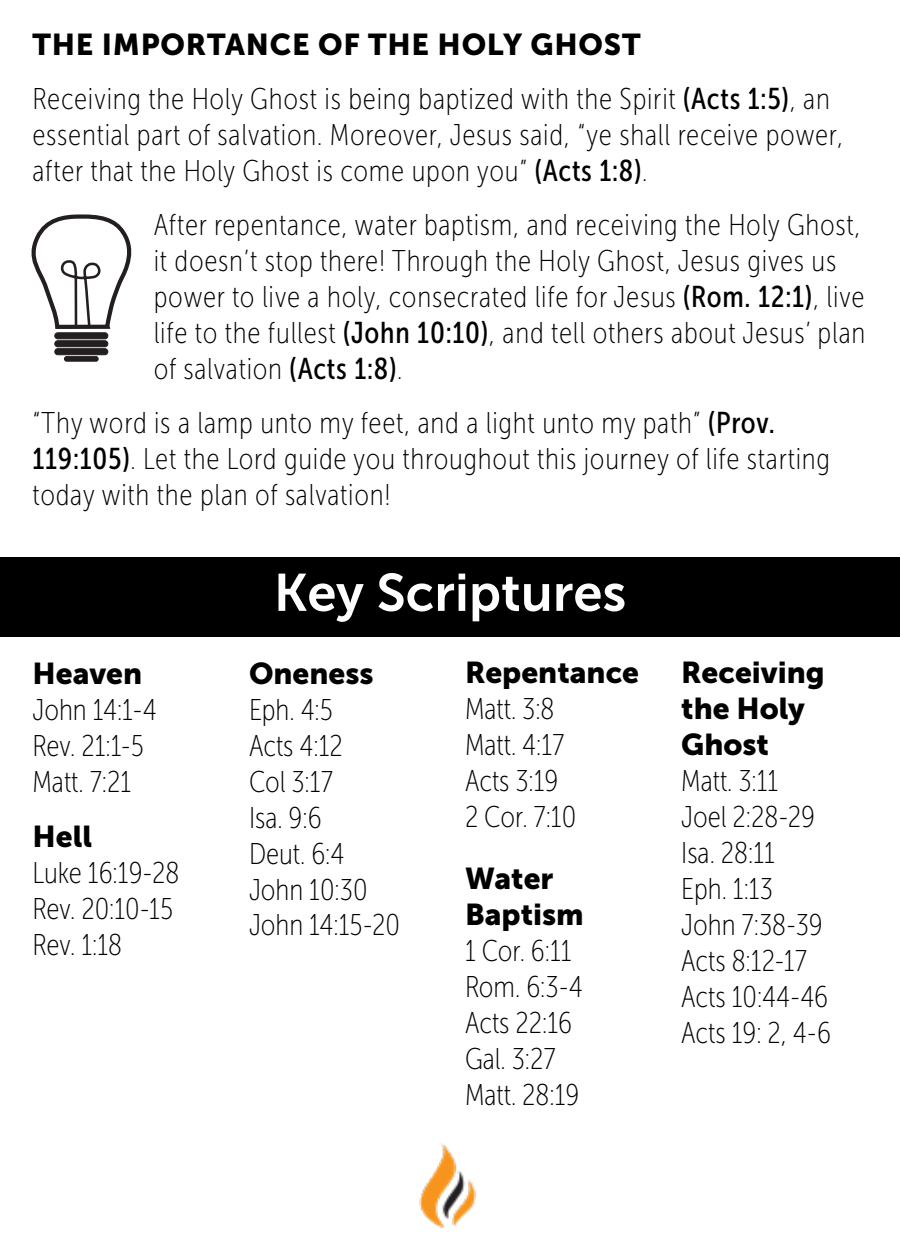
<style>
.page{position:relative;width:900px;height:1260px;background:#fff}
.page>*{position:absolute;margin:0;border:0;box-sizing:border-box;transform-origin:0 0}
.t1{font:52.5px "Museo Sans 700";color:#fff}
.t2{font:30px/36px "Museo Sans Cond 100";letter-spacing:.025em;color:#000}
.t3{font:30px/36px "Museo Sans Cond 100";color:#000}
.t4{font:30px/36px "Museo Sans 900";color:#000}
.t5{font:30px "Museo Sans 900";letter-spacing:.025em;color:#000}
.s1{font-family:"Museo Sans Cond 500"}
</style>
<div class="page">
<div style="left:0;top:557px;width:900px;height:80px;background:#000"></div>
<img style="left:419px;top:1143px;width:57px;height:85px">
<div style="left:55px;top:333px;width:53px;height:6px;background:#231f20;border-radius:3px"></div>
<div style="left:55px;top:333px;width:53px;height:6px;border:1px solid #231f20;border-radius:3px"></div>
<div style="left:55px;top:341px;width:53px;height:6px;background:#231f20;border-radius:3px"></div>
<div style="left:55px;top:341px;width:53px;height:6px;border:1px solid #231f20;border-radius:3px"></div>
<div style="left:55px;top:349px;width:53px;height:6px;background:#231f20;border-radius:3px"></div>
<div style="left:55px;top:349px;width:53px;height:6px;border:1px solid #231f20;border-radius:3px"></div>
<div style="left:64px;top:357px;width:34px;height:4px;border:1px solid #231f20;border-radius:2px"></div>
<svg style="left:32px;top:214px;width:99px;height:115px"></svg>
<p class="t5" style="left:32px;top:27px;width:610px">THE IMPORTANCE OF THE HOLY GHOST</p>
<p class="t2" style="left:32px;top:81px;width:812px">Receiving the Holy Ghost is being baptized with the Spirit <span class="s1">(Acts 1:5)</span>, an essential part of salvation. Moreover, Jesus said, “ye shall receive power, after that the Holy Ghost is come upon you” <span class="s1">(Acts 1:8)</span>.</p>
<p class="t2" style="left:154px;top:207px;width:713px">After repentance, water baptism, and receiving the Holy Ghost, it doesn’t stop there! Through the Holy Ghost, Jesus gives us power to live a holy, consecrated life for Jesus <span class="s1">(Rom. 12:1)</span>, live life to the fullest <span class="s1">(John 10:10)</span>, and tell others about Jesus’ plan of salvation <span class="s1">(Acts 1:8)</span>.</p>
<p class="t2" style="left:32px;top:405px;width:799px">“Thy word is a lamp unto my feet, and a light unto my path” <span class="s1">(Prov.<br>119:105)</span>. Let the Lord guide you throughout this journey of life starting today with the plan of salvation!</p>
<p class="t4" style="left:32px;top:655px;width:111px">Heaven</p>
<p class="t3" style="left:32px;top:692px;width:126px">John 14:1-4<br>Rev. 21:1-5<br>Matt. 7:21</p>
<p class="t4" style="left:32px;top:818px;width:61px">Hell</p>
<p class="t3" style="left:32px;top:855px;width:148px">Luke 16:19-28<br>Rev. 20:10-15<br>Rev. 1:18</p>
<h1 class="t1" style="left:274px;top:564px;width:354px">Key Scriptures</h1>
<p class="t4" style="left:249px;top:655px;width:126px">Oneness</p>
<p class="t3" style="left:249px;top:692px;width:153px">Eph. 4:5<br>Acts 4:12<br>Col 3:17<br>Isa. 9:6<br>Deut. 6:4<br>John 10:30<br>John 14:15-20</p>
<p class="t4" style="left:465px;top:655px;width:176px">Repentance</p>
<p class="t3" style="left:465px;top:692px;width:113px">Matt. 3:8<br>Matt. 4:17<br>Acts 3:19<br>2 Cor. 7:10</p>
<p class="t4" style="left:465px;top:860px;width:120px">Water<br>Baptism</p>
<p class="t3" style="left:465px;top:933px;width:119px">1 Cor. 6:11<br>Rom. 6:3-4<br>Acts 22:16<br>Gal. 3:27<br>Matt. 28:19</p>
<p class="t4" style="left:681px;top:655px;width:145px">Receiving the Holy<br>Ghost</p>
<p class="t3" style="left:681px;top:764px;width:151px">Matt. 3:11<br>Joel 2:28-29<br>Isa. 28:11<br>Eph. 1:13<br>John 7:38-39<br>Acts 8:12-17<br>Acts 10:44-46<br>Acts 19: 2, 4-6</p>
</div>
